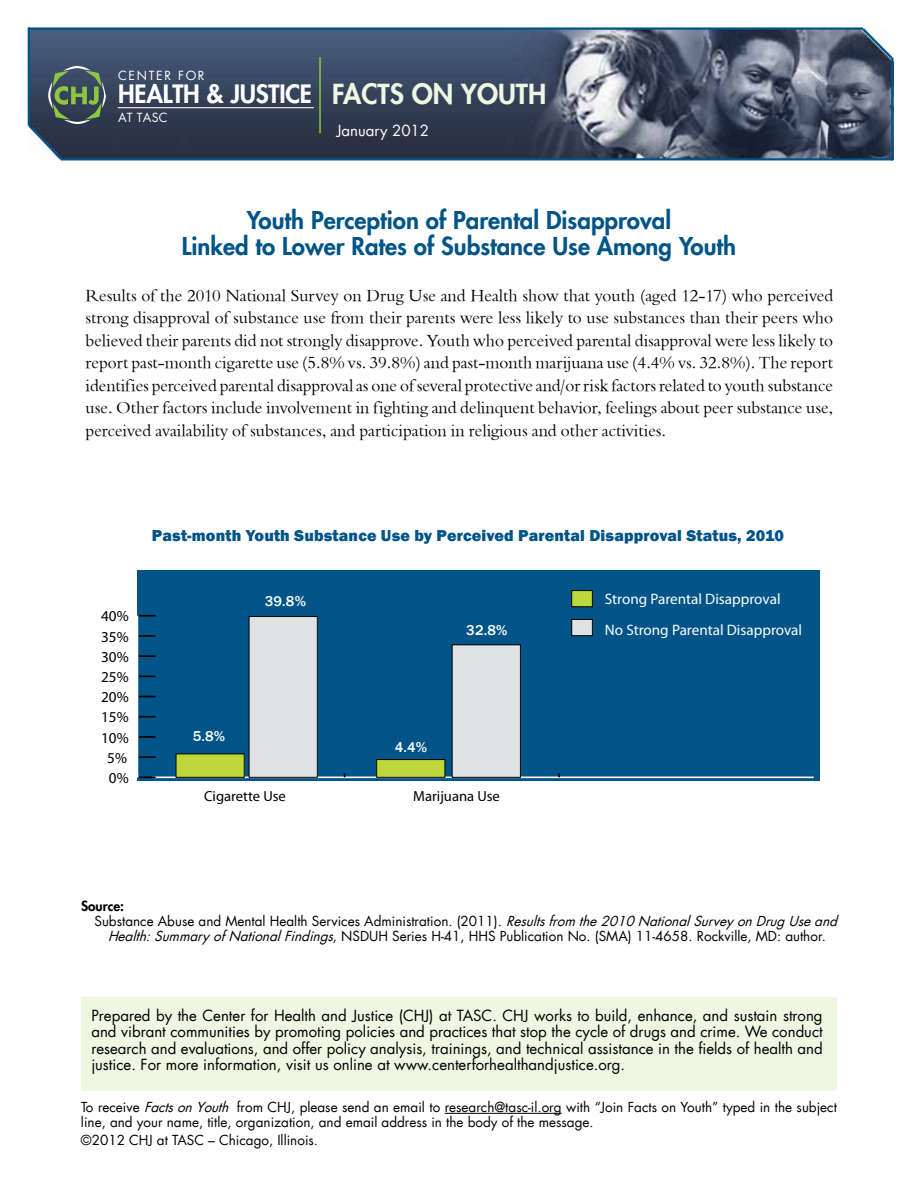
<style>
.page{position:relative;width:918px;height:1188px;background:#fff}
.page>*{position:absolute;margin:0;border:0;box-sizing:border-box;transform-origin:0 0}
.t1{font:800 27px "Futura";color:#eef7e2}
.t2{font:800 24.6px "Futura";letter-spacing:-.01em;color:#fff}
.t3{font:800 24px/26.2px "Futura";color:#005488;text-align:center}
.t4{font:16.5px/22.5px "Bergamo";color:#000;text-align:justify}
.t5{font:800 16.2px "Franklin Gothic";letter-spacing:.01em;color:#005488}
.t6{font:15.15px "Myriad Pro";color:#fff}
.t7{font:15.15px "Myriad Pro";color:#000}
.t8{font:15px/16.5px "Futura";color:#000;text-align:justify}
.t9{font:15px "Futura";color:#fff}
.t10{font:14.7px "Myriad Pro";color:#000}
.t11{font:500 14.7px "Franklin Gothic";color:#fff}
.t12{font:13.5px/15px "Futura";color:#000}
.t13{font:800 13.5px "Futura";color:#000}
.t14{font:12.3px "Futura";letter-spacing:.135em;color:#fff}
.s1{font-style:italic}
</style>
<div class="page">
<img style="left:30px;top:30px;width:861px;height:128px">
<hr style="left:319px;top:57px;width:2px;height:76px;background:#8dc63f">
<hr style="left:118px;top:107px;width:196px;height:1px;background:#fff">
<svg style="left:213px;top:97px;width:8px;height:4px"></svg>
<hr style="left:28px;top:27px;width:835px;height:3px;background:#005488">
<hr style="left:61px;top:158px;width:832px;height:2px;background:#005488">
<svg style="left:860px;top:27px;width:34px;height:34px"></svg>
<hr style="left:891px;top:58px;width:2px;height:102px;background:#005488">
<hr style="left:28px;top:27px;width:2px;height:98px;background:#005488">
<svg style="left:27px;top:66px;width:79px;height:95px;background:#4e6066"></svg>
<div style="left:81px;top:997px;width:756px;height:94px;background:#eef7e2;border:2px solid #eef7e2"></div>
<hr style="left:445px;top:1113px;width:117px;height:1px;background:#000">
<div style="left:137px;top:570px;width:683px;height:211px;background:#005488"></div>
<hr style="left:152px;top:777px;width:662px;height:1px;background:#fff">
<hr style="left:137px;top:616px;width:1px;height:161px;background:#fff">
<svg style="left:137px;top:773px;width:19px;height:5px"></svg>
<svg style="left:139px;top:756px;width:17px;height:2px"></svg>
<svg style="left:139px;top:736px;width:17px;height:2px"></svg>
<svg style="left:139px;top:716px;width:17px;height:2px"></svg>
<svg style="left:139px;top:696px;width:17px;height:1px"></svg>
<svg style="left:139px;top:676px;width:17px;height:1px"></svg>
<svg style="left:139px;top:655px;width:17px;height:2px"></svg>
<svg style="left:139px;top:635px;width:17px;height:2px"></svg>
<svg style="left:139px;top:615px;width:17px;height:2px"></svg>
<div style="left:572px;top:619px;width:20px;height:17px;background:#e1e2e3"></div>
<div style="left:571px;top:619px;width:22px;height:17px;border:1px solid #000"></div>
<div style="left:249px;top:617px;width:68px;height:160px;background:#e1e2e3"></div>
<div style="left:249px;top:616px;width:69px;height:162px;border:1px solid #000"></div>
<div style="left:452px;top:645px;width:68px;height:132px;background:#e1e2e3"></div>
<div style="left:452px;top:644px;width:69px;height:134px;border:1px solid #000"></div>
<div style="left:572px;top:591px;width:20px;height:16px;background:#bed73b"></div>
<div style="left:571px;top:590px;width:22px;height:17px;border:1px solid #000"></div>
<div style="left:176px;top:754px;width:68px;height:23px;background:#bed73b"></div>
<div style="left:176px;top:753px;width:69px;height:25px;border:1px solid #000"></div>
<div style="left:377px;top:760px;width:68px;height:17px;background:#bed73b"></div>
<div style="left:376px;top:759px;width:69px;height:19px;border:1px solid #000"></div>
<p class="t14" style="left:118px;top:67px;width:88px">CENTER FOR</p>
<h2 class="t2" style="left:118px;top:78px;width:195px">HEALTH &amp; JUSTICE</h2>
<p class="t14" style="left:118px;top:110px;width:51px">AT TASC</p>
<h1 class="t1" style="left:332px;top:76px;width:216px">FACTS ON YOUTH</h1>
<p class="t9" style="left:337px;top:121px;width:94px">January 2012</p>
<h3 class="t3" style="left:182px;top:206px;width:556px">Youth Perception of Parental Disapproval<br>Linked to Lower Rates of Substance Use Among Youth</h3>
<p class="t4" style="left:86px;top:284px;width:749px">Results of the 2010 National Survey on Drug Use and Health show that youth (aged 12-17) who perceived strong disapproval of substance use from their parents were less likely to use substances than their peers who believed their parents did not strongly disapprove. Youth who perceived parental disapproval were less likely to report past-month cigarette use (5.8% vs. 39.8%) and past-month marijuana use (4.4% vs. 32.8%). The report identifies perceived parental disapproval as one of several protective and/or risk factors related to youth substance use. Other factors include involvement in fighting and delinquent behavior, feelings about peer substance use, perceived availability of substances, and participation in religious and other activities.</p>
<p class="t5" style="left:152px;top:525px;width:634px">Past-month Youth Substance Use by Perceived Parental Disapproval Status, 2010</p>
<p class="t7" style="left:101px;top:607px;width:29px">40%</p>
<p class="t7" style="left:101px;top:627px;width:29px">35%</p>
<p class="t7" style="left:101px;top:647px;width:29px">30%</p>
<p class="t7" style="left:101px;top:668px;width:29px">25%</p>
<p class="t7" style="left:101px;top:688px;width:29px">20%</p>
<p class="t7" style="left:101px;top:708px;width:29px">15%</p>
<p class="t7" style="left:101px;top:728px;width:29px">10%</p>
<p class="t7" style="left:107px;top:748px;width:21px">5%</p>
<p class="t7" style="left:109px;top:769px;width:21px">0%</p>
<p class="t11" style="left:265px;top:592px;width:43px">39.8%</p>
<p class="t11" style="left:193px;top:727px;width:34px">5.8%</p>
<p class="t10" style="left:204px;top:787px;width:83px">Cigarette Use</p>
<p class="t11" style="left:466px;top:621px;width:43px">32.8%</p>
<p class="t11" style="left:395px;top:738px;width:34px">4.4%</p>
<p class="t10" style="left:413px;top:787px;width:88px">Marijuana Use</p>
<p class="t6" style="left:605px;top:589px;width:177px">Strong Parental Disapproval</p>
<p class="t6" style="left:605px;top:620px;width:199px">No Strong Parental Disapproval</p>
<p class="t13" style="left:81px;top:897px;width:45px">Source:</p>
<p class="t12" style="left:94px;top:913px;width:749px">Substance Abuse and Mental Health Services Administration. (2011). <span class="s1">Resultsfrom the2010NationalSurvey onDrugUseand</span></p>
<p class="t12" style="left:108px;top:928px;width:719px"><span class="s1">Health:Summary ofNationalFindings</span>, NSDUH Series H-41, HHS Publication No. (SMA) 11-4658. Rockville, MD: author.</p>
<p class="t8" style="left:91px;top:1007px;width:733px">Prepared by the Center for Health and Justice (CHJ) at TASC. CHJ works to build, enhance, and sustain strong and vibrant communities by promoting policies and practices that stop the cycle of drugs and crime. We conduct research and evaluations, and offer policy analysis, trainings, and technical assistance in the fields of health and justice. For more information, visit us online at www.centerforhealthandjustice.org.</p>
<p class="t12" style="left:81px;top:1100px;width:757px">To receive <span class="s1">FactsonYouth</span> from CHJ, please send an email to research@tasc-il.org with “Join Facts on Youth” typed in the subject line, and your name, title, organization, and email address in the body of the message.</p>
<p class="t12" style="left:81px;top:1133px;width:239px">©2012 CHJ at TASC – Chicago, Illinois.</p>
</div>
